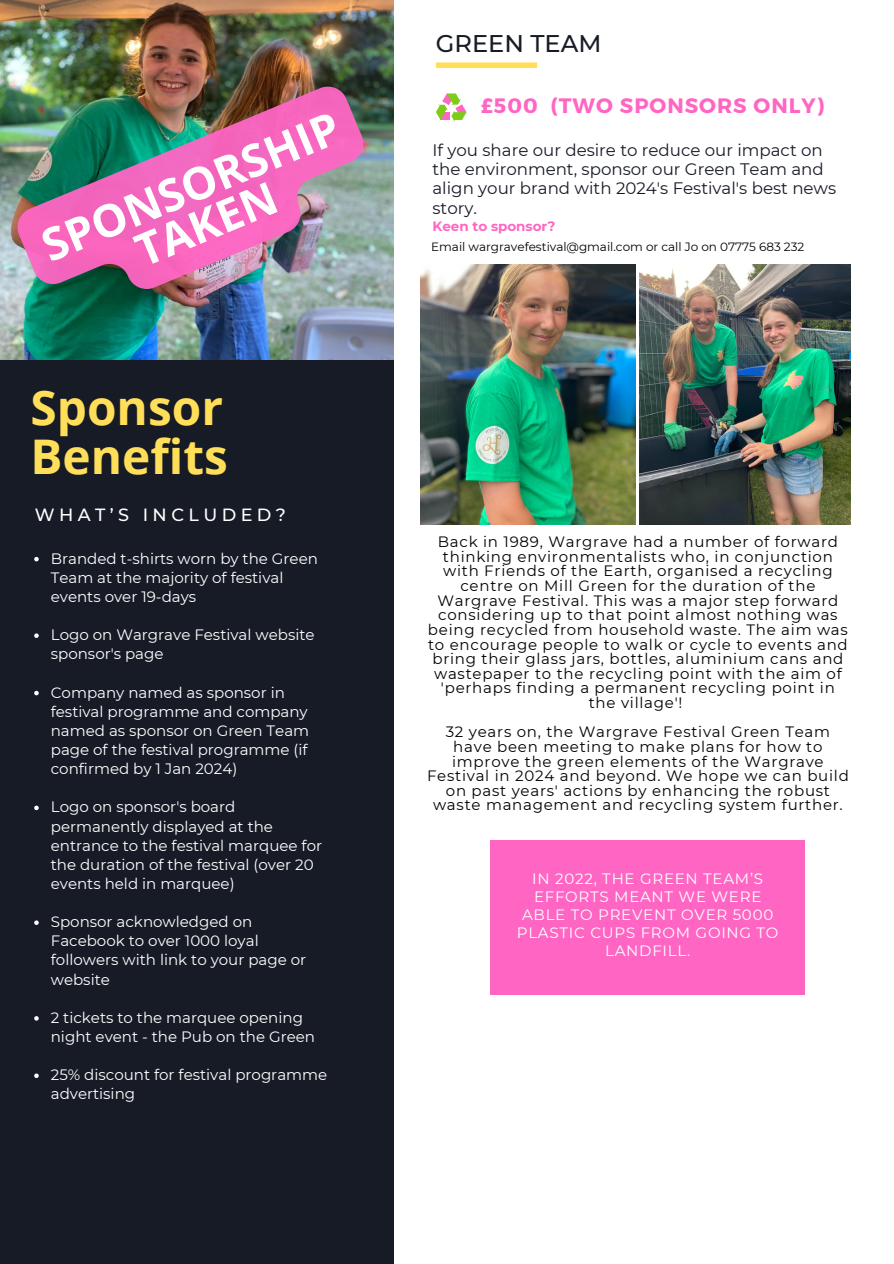
<style>
.page{position:relative;width:894px;height:1264px;background:#fff}
.page>*{position:absolute;margin:0;border:0;box-sizing:border-box;transform-origin:0 0}
.t1{font:700 47.7px "Open Sans";color:#ffde59}
.t2{font:700 45px "Open Sans";color:#fff}
.t3{font:500 24.15px "Montserrat";color:#171b26}
.t4{font:700 20.85px "Montserrat";letter-spacing:.05em;color:#ff66c4}
.t5{font:500 17.7px "Montserrat";letter-spacing:.25em;color:#fff}
.t6{font:16.65px/19.2px "Montserrat";color:#171b26}
.t7{font:15px/14.7px "Montserrat";letter-spacing:.05em;color:#000;text-align:center}
.t8{font:15px/19.2px "Montserrat";color:#fff}
.t9{font:15px/18px "Montserrat";letter-spacing:.05em;color:#fff;text-align:center}
.t10{font:700 13.5px "Montserrat";color:#ff66c4}
.t11{font:12px "Montserrat";color:#000}
</style>
<div class="page">
<div style="left:0;top:275px;width:393px;height:988px;background:#171b26"></div>
<img style="left:0;top:0;width:393px;height:360px">
<div style="left:436px;top:62px;width:101px;height:6px;background:#ffde59"></div>
<img style="left:420px;top:265px;width:215px;height:260px">
<img style="left:639px;top:265px;width:211px;height:260px">
<div style="left:490px;top:840px;width:314px;height:154px;background:#ff66c4"></div>
<svg style="left:436px;top:93px;width:30px;height:29px"></svg>
<svg style="left:34px;top:557px;width:5px;height:4px"></svg>
<svg style="left:34px;top:633px;width:5px;height:5px"></svg>
<svg style="left:34px;top:690px;width:5px;height:5px"></svg>
<svg style="left:34px;top:805px;width:5px;height:5px"></svg>
<svg style="left:34px;top:920px;width:5px;height:4px"></svg>
<svg style="left:34px;top:1016px;width:5px;height:4px"></svg>
<svg style="left:34px;top:1073px;width:5px;height:4px"></svg>
<img style="left:11px;top:80px;width:374px;height:247px">
<p class="t2" style="left:32px;top:219px;width:319px;rotate:-23deg">SPONSORSHIP</p>
<p class="t2" style="left:125px;top:223px;width:150px;rotate:-23deg">TAKEN</p>
<p class="t1" style="left:30px;top:374px;width:194px">Sponsor</p>
<p class="t1" style="left:30px;top:423px;width:199px">Benefits</p>
<p class="t5" style="left:35px;top:504px;width:253px">WHAT’S INCLUDED?</p>
<p class="t8" style="left:51px;top:548px;width:268px">Branded t-shirts worn by the Green<br>Team at the majority of festival events over 19-days</p>
<p class="t8" style="left:51px;top:625px;width:265px">Logo on Wargrave Festival website sponsor's page</p>
<p class="t8" style="left:51px;top:682px;width:260px">Company named as sponsor in festival programme and company named as sponsor on Green Team page of the festival programme (if confirmed by 1 Jan 2024)</p>
<p class="t8" style="left:51px;top:797px;width:273px">Logo on sponsor's board permanently displayed at the entrance to the festival marquee for the duration of the festival (over 20 events held in marquee)</p>
<p class="t8" style="left:51px;top:912px;width:257px">Sponsor acknowledged on<br>Facebook to over 1000 loyal followers with link to your page or website</p>
<p class="t8" style="left:51px;top:1007px;width:266px">2 tickets to the marquee opening night event - the Pub on the Green</p>
<p class="t8" style="left:51px;top:1065px;width:278px">25% discount for festival programme advertising</p>
<p class="t3" style="left:436px;top:29px;width:167px">GREEN TEAM</p>
<p class="t4" style="left:481px;top:92px;width:344px">£500 (TWO SPONSORS ONLY)</p>
<p class="t6" style="left:432px;top:140px;width:405px">If you share our desire to reduce our impact on the environment, sponsor our Green Team and align your brand with 2024's Festival's best news story.</p>
<p class="t10" style="left:432px;top:218px;width:124px">Keen to sponsor?</p>
<p class="t11" style="left:431px;top:240px;width:374px">Email wargravefestival@gmail.com or call Jo on 07775 683 232</p>
<p class="t7" style="left:428px;top:534px;width:421px">Back in 1989, Wargrave had a number of forward thinking environmentalists who, in conjunction with Friends of the Earth, organised a recycling centre on Mill Green for the duration of the Wargrave Festival. This was a major step forward considering up to that point almost nothing was being recycled from household waste. The aim was to encourage people to walk or cycle to events and bring their glass jars, bottles, aluminium cans and wastepaper to the recycling point with the aim of 'perhaps finding a permanent recycling point in the village'!</p>
<p class="t7" style="left:427px;top:724px;width:423px">32 years on, the Wargrave Festival Green Team have been meeting to make plans for how to improve the green elements of the Wargrave Festival in 2024 and beyond. We hope we can build on past years' actions by enhancing the robust waste management and recycling system further.</p>
<p class="t9" style="left:516px;top:869px;width:263px">IN 2022, THE GREEN TEAM’S<br>EFFORTS MEANT WE WERE<br>ABLE TO PREVENT OVER 5000<br>PLASTIC CUPS FROM GOING TO<br>LANDFILL.</p>
</div>
